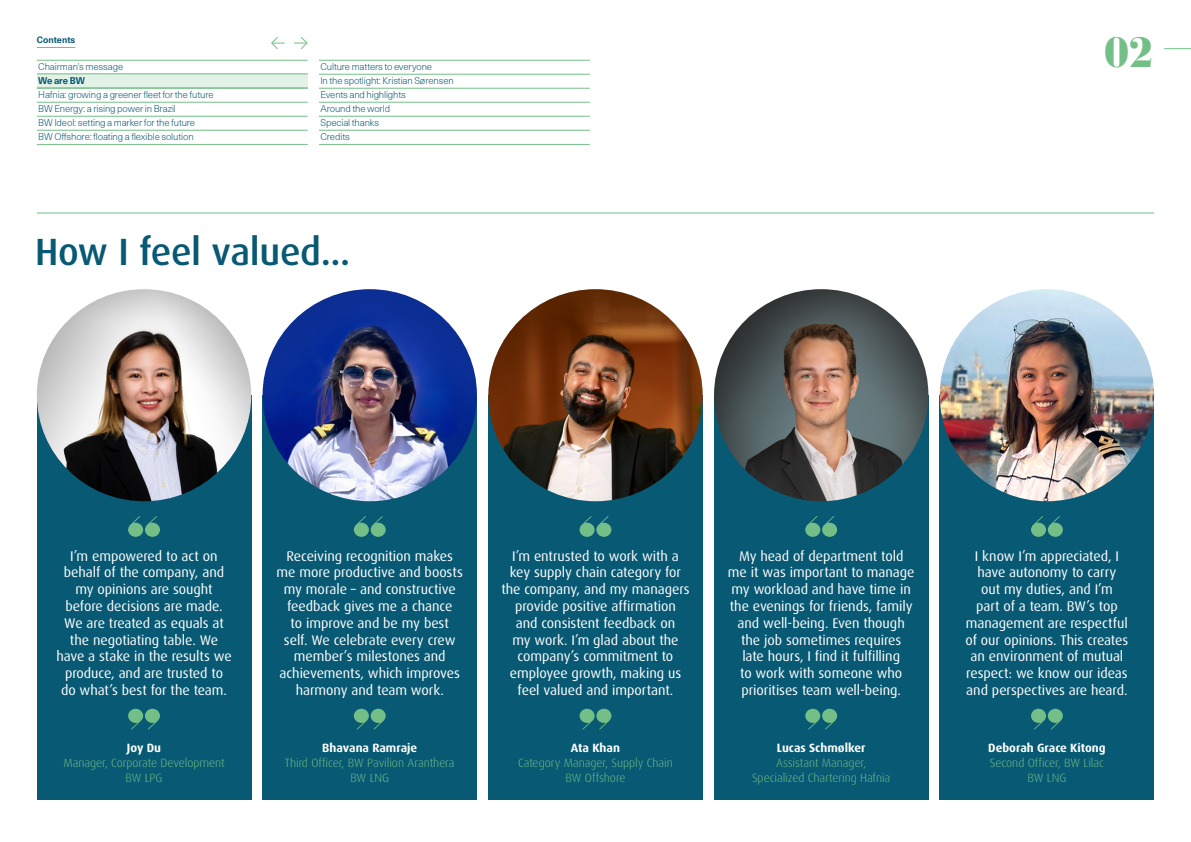
<style>
.page{position:relative;width:1191px;height:842px;background:#fff}
.page>*{position:absolute;margin:0;border:0;box-sizing:border-box;transform-origin:0 0}
.t1{font:900 42px "Bauer Bodoni";color:#73bf87}
.t2{font:500 38px "Dax Pro";letter-spacing:-.01em;color:#085973}
.t3{font:14px/16.8px "Dax Pro";letter-spacing:-.005em;color:#fff;text-align:center}
.t4{font:300 12px/15px "Dax Pro";letter-spacing:-.005em;color:#73bf87;text-align:center}
.t5{font:700 12px "Dax Pro";color:#fff}
.t6{font:300 9.5px/14px "Unica 77 LL";letter-spacing:-.015em;color:#085973}
.t7{font:700 9.5px "Unica 77 LL";letter-spacing:-.015em;color:#085973}
.t8{font:700 9px "Unica 77 LL";letter-spacing:.005em;color:#085973}
</style>
<div class="page">
<div style="left:714px;top:395px;width:214px;height:404px;background:#085973"></div>
<div style="left:262px;top:395px;width:215px;height:404px;background:#085973"></div>
<div style="left:488px;top:395px;width:214px;height:404px;background:#085973"></div>
<div style="left:939px;top:395px;width:215px;height:404px;background:#085973"></div>
<div style="left:37px;top:395px;width:214px;height:404px;background:#085973"></div>
<img style="left:37px;top:289px;width:214px;height:212px">
<img style="left:488px;top:289px;width:214px;height:212px">
<img style="left:262px;top:289px;width:215px;height:212px">
<img style="left:939px;top:289px;width:215px;height:212px">
<img style="left:714px;top:289px;width:214px;height:212px">
<svg style="left:128px;top:516px;width:32px;height:21px"></svg>
<svg style="left:128px;top:709px;width:32px;height:21px"></svg>
<svg style="left:354px;top:516px;width:32px;height:21px"></svg>
<svg style="left:354px;top:709px;width:32px;height:21px"></svg>
<svg style="left:579px;top:516px;width:32px;height:21px"></svg>
<svg style="left:579px;top:709px;width:32px;height:21px"></svg>
<svg style="left:805px;top:516px;width:32px;height:21px"></svg>
<svg style="left:805px;top:709px;width:32px;height:21px"></svg>
<svg style="left:1031px;top:516px;width:31px;height:21px"></svg>
<svg style="left:1031px;top:709px;width:31px;height:21px"></svg>
<hr style="left:37px;top:213px;width:1117px;height:1px;background:#73bf87">
<hr style="left:37px;top:47px;width:38px;height:1px;background:#73bf87">
<svg style="left:271px;top:37px;width:14px;height:12px"></svg>
<svg style="left:294px;top:37px;width:14px;height:12px"></svg>
<svg style="left:1164px;top:48px;width:27px;height:1px"></svg>
<hr style="left:319px;top:60px;width:271px;height:1px;background:#73bf87">
<hr style="left:319px;top:74px;width:271px;height:1px;background:#73bf87">
<hr style="left:319px;top:88px;width:271px;height:1px;background:#73bf87">
<hr style="left:319px;top:102px;width:271px;height:1px;background:#73bf87">
<hr style="left:319px;top:116px;width:271px;height:1px;background:#73bf87">
<hr style="left:319px;top:130px;width:271px;height:1px;background:#73bf87">
<hr style="left:319px;top:144px;width:271px;height:1px;background:#73bf87">
<hr style="left:37px;top:60px;width:271px;height:1px;background:#73bf87">
<div style="left:37px;top:74px;width:271px;height:14px;background:#e3f2e7"></div>
<hr style="left:37px;top:73px;width:271px;height:1px;background:#73bf87">
<hr style="left:37px;top:87px;width:271px;height:1px;background:#73bf87">
<hr style="left:37px;top:88px;width:271px;height:1px;background:#73bf87">
<hr style="left:37px;top:102px;width:271px;height:1px;background:#73bf87">
<hr style="left:37px;top:116px;width:271px;height:1px;background:#73bf87">
<hr style="left:37px;top:130px;width:271px;height:1px;background:#73bf87">
<hr style="left:37px;top:144px;width:271px;height:1px;background:#73bf87">
<p class="t8" style="left:37px;top:34px;width:40px">Contents</p>
<p class="t6" style="left:38px;top:59px;width:87px">Chairman’s message</p>
<p class="t7" style="left:38px;top:74px;width:48px">We are BW</p>
<p class="t6" style="left:38px;top:87px;width:177px">Hafnia: growing a greener fleet for the future BW Energy: a rising power in Brazil<br>BW Ideol: setting a marker for the future<br>BW Offshore: floating a flexible solution</p>
<p class="t6" style="left:320px;top:59px;width:135px">Culture matters to everyone<br>In the spotlight: Kristian Sørensen<br>Events and highlights<br>Around the world<br>Special thanks<br>Credits</p>
<h2 class="t2" style="left:35px;top:227px;width:316px">How I feel valued...</h2>
<h1 class="t1" style="left:1103px;top:27px;width:52px">02</h1>
<p class="t3" style="left:56px;top:547px;width:177px">I’m empowered to act on behalf of the company, and my opinions are sought before decisions are made.<br>We are treated as equals at the negotiating table. We have a stake in the results we produce, and are trusted to do what’s best for the team.</p>
<p class="t5" style="left:127px;top:740px;width:36px">Joy Du</p>
<p class="t4" style="left:63px;top:756px;width:163px">Manager, Corporate Development<br>BW LPG</p>
<p class="t3" style="left:276px;top:547px;width:188px">Receiving recognition makes me more productive and boosts my morale – and constructive feedback gives me a chance<br>to improve and be my best<br>self. We celebrate every crew member’s milestones and achievements, which improves harmony and team work.</p>
<p class="t5" style="left:322px;top:740px;width:97px">Bhavana Ramraje</p>
<p class="t4" style="left:285px;top:756px;width:171px">Third Officer, BW Pavilion Aranthera<br>BW LNG</p>
<p class="t3" style="left:501px;top:547px;width:190px">I’m entrusted to work with a key supply chain category for the company, and my managers provide positive affirmation<br>and consistent feedback on<br>my work. I’m glad about the company’s commitment to employee growth, making us feel valued and important.</p>
<p class="t5" style="left:571px;top:740px;width:51px">Ata Khan</p>
<p class="t4" style="left:518px;top:756px;width:156px">Category Manager, Supply Chain<br>BW Offshore</p>
<p class="t3" style="left:728px;top:547px;width:188px">My head of department told me it was important to manage my workload and have time in the evenings for friends, family and well-being. Even though the job sometimes requires<br>late hours, I find it fulfilling<br>to work with someone who prioritises team well-being.</p>
<p class="t5" style="left:777px;top:740px;width:90px">Lucas Schmølker</p>
<p class="t4" style="left:752px;top:756px;width:140px">Assistant Manager,<br>Specialized Chartering Hafnia</p>
<p class="t3" style="left:965px;top:547px;width:164px">I know I’m appreciated, I have autonomy to carry<br>out my duties, and I’m<br>part of a team. BW’s top management are respectful of our opinions. This creates an environment of mutual respect: we know our ideas and perspectives are heard.</p>
<p class="t5" style="left:988px;top:740px;width:119px">Deborah Grace Kitong</p>
<p class="t4" style="left:989px;top:756px;width:116px">Second Officer, BW Lilac<br>BW LNG</p>
</div>
